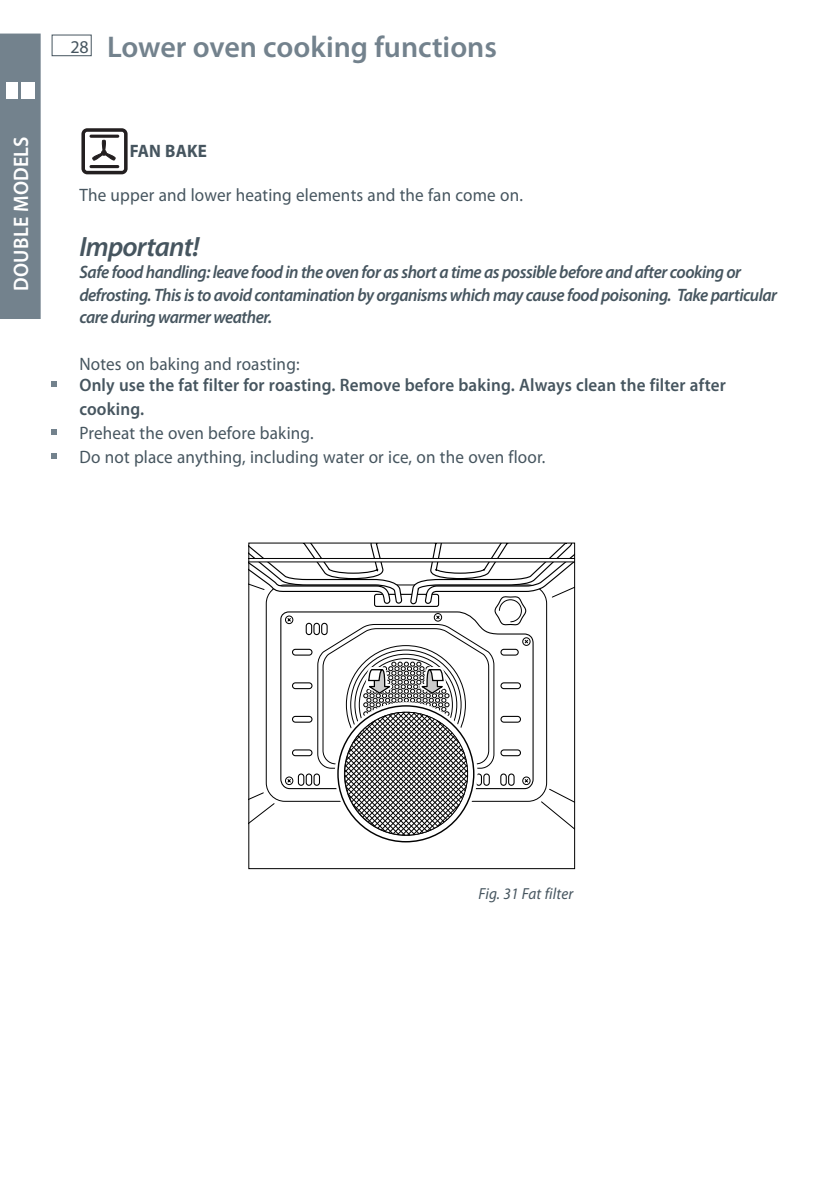
<style>
.page{position:relative;width:840px;height:1191px;background:#fff}
.page>*{position:absolute;margin:0;border:0;box-sizing:border-box;transform-origin:0 0}
.t1{font:600 30px "Myriad Pro";color:#73828d}
.t2{font:italic 600 28px "Myriad Pro";letter-spacing:-.03em;color:#46555f}
.t3{font:600 21px "Myriad Pro";letter-spacing:.01em;color:#fff;scale:.95 1}
.t4{font:italic 600 18px/22px "Myriad Pro";letter-spacing:-.03em;color:#46555f;scale:.95 1}
.t5{font:18px/24px "Myriad Pro";letter-spacing:.01em;color:#46555f;scale:.95 1}
.t6{font:600 18px/24px "Myriad Pro";letter-spacing:.01em;color:#46555f;scale:.95 1}
.t7{font:700 18px "Myriad Pro";letter-spacing:.01em;color:#46555f;scale:.95 1}
.t8{font:18px "Myriad Pro";letter-spacing:.01em;color:#46555f}
.t9{font:italic 16px "Myriad Pro";letter-spacing:.01em;color:#46555f;scale:.95 1}
</style>
<div class="page">
<div style="left:52px;top:35px;width:40px;height:21px;border:1px solid #46555f"></div>
<div style="left:0;top:34px;width:41px;height:285px;background:#73828d"></div>
<div style="left:21px;top:82px;width:14px;height:17px;background:#fff"></div>
<div style="left:6px;top:82px;width:12px;height:17px;background:#fff"></div>
<svg style="left:81px;top:128px;width:46px;height:46px"></svg>
<svg style="left:51px;top:381px;width:6px;height:5px"></svg>
<svg style="left:51px;top:429px;width:6px;height:5px"></svg>
<svg style="left:51px;top:453px;width:6px;height:5px"></svg>
<svg style="left:250px;top:544px;width:322px;height:298px"></svg>
<p class="t3" style="left:13px;top:291px;width:164px;rotate:-90deg">DOUBLE MODELS</p>
<p class="t8" style="left:70px;top:40px;width:20px">28</p>
<h1 class="t1" style="left:107px;top:35px;width:391px">Lower oven cooking functions</h1>
<p class="t7" style="left:130px;top:145px;width:83px">FAN BAKE</p>
<p class="t5" style="left:79px;top:185px;width:468px">The upper and lower heating elements and the fan come on.</p>
<h2 class="t2" style="left:79px;top:236px;width:121px">Important!</h2>
<p class="t4" style="left:79px;top:263px;width:735px">Safe food handling: leave food in the oven for as short a time as possible before and after cooking or defrosting. This is to avoid contamination by organisms which may cause food poisoning. Take particular care during warmer weather.</p>
<p class="t5" style="left:79px;top:353px;width:233px">Notes on baking and roasting:</p>
<p class="t6" style="left:79px;top:374px;width:681px">Only use the fat filter for roasting. Remove before baking. Always clean the filter after cooking.</p>
<p class="t5" style="left:79px;top:422px;width:492px">Preheat the oven before baking.<br>Do not place anything, including water or ice, on the oven floor.</p>
<p class="t9" style="left:478px;top:887px;width:101px">Fig. 31 Fat filter</p>
</div>
